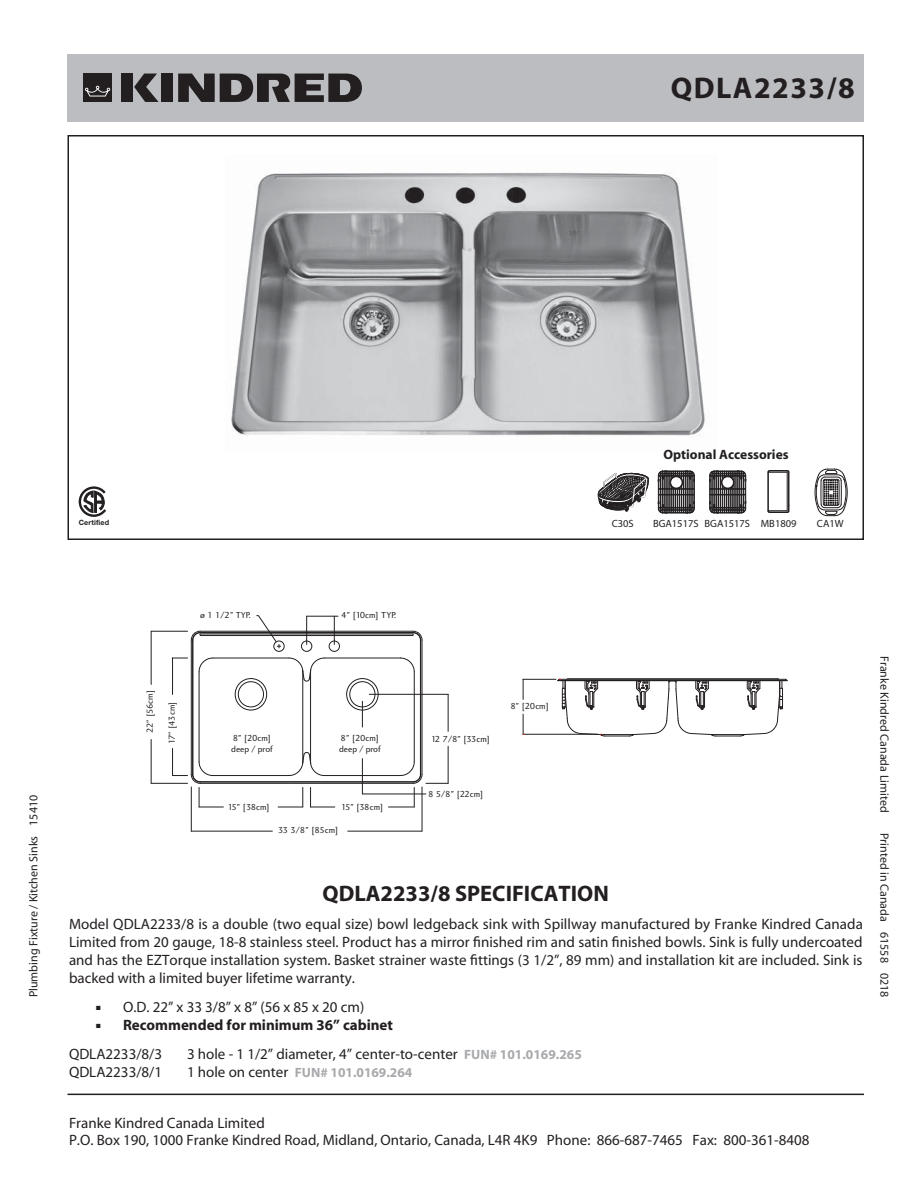
<style>
.page{position:relative;width:918px;height:1188px;background:#fff}
.page>*{position:absolute;margin:0;border:0;box-sizing:border-box;transform-origin:0 0}
.t1{font:700 30px "Myriad";letter-spacing:.05em;color:#231f20}
.t2{font:700 22.5px "Myriad";color:#231f20}
.t3{font:15px/18px "Myriad";color:#231f20;text-align:justify}
.t4{font:700 15px "Myriad";color:#231f20}
.t5{font:700 13.5px "Myriad";color:#a7a9ac}
.t6{font:700 13.5px "Myriad";color:#231f20}
.t7{font:12px "Myriad";color:#231f20}
.t8{font:10.5px "Myriad";color:#231f20}
.t9{font:9px/10.8px "Charlotte Sans Book Plain";color:#231f20}
.t10{font:700 7.2px "Helvetica Neue";letter-spacing:.02em;color:#231f20}
.s1{font-weight:700;font-size:13.5px;color:#a7a9ac}
.s2{font-weight:400;font-size:15px;color:#231f20}
</style>
<div class="page">
<img style="left:231px;top:172px;width:474px;height:264px">
<div style="left:68px;top:135px;width:796px;height:405px;border:2px solid #231f20"></div>
<hr style="left:68px;top:1094px;width:796px;height:1px;background:#231f20">
<div style="left:68px;top:54px;width:796px;height:68px;background:#bbbdc0"></div>
<hr style="left:422px;top:640px;width:1px;height:135px;background:#231f20">
<hr style="left:420px;top:640px;width:1px;height:135px;background:#231f20">
<hr style="left:200px;top:783px;width:213px;height:1px;background:#231f20">
<hr style="left:200px;top:781px;width:213px;height:1px;background:#231f20">
<hr style="left:200px;top:782px;width:213px;height:1px;background:#231f20">
<hr style="left:191px;top:640px;width:1px;height:135px;background:#231f20">
<hr style="left:193px;top:640px;width:1px;height:135px;background:#231f20">
<hr style="left:192px;top:640px;width:1px;height:135px;background:#231f20">
<hr style="left:302px;top:672px;width:1px;height:90px;background:#231f20">
<hr style="left:310px;top:672px;width:1px;height:90px;background:#231f20">
<div style="left:235px;top:678px;width:32px;height:32px;border:1px solid #231f20;border-radius:50%"></div>
<div style="left:346px;top:678px;width:33px;height:32px;border:1px solid #231f20;border-radius:50%"></div>
<svg style="left:198px;top:657px;width:16px;height:16px"></svg>
<hr style="left:213px;top:775px;width:76px;height:1px;background:#231f20">
<hr style="left:199px;top:672px;width:1px;height:90px;background:#231f20">
<hr style="left:213px;top:658px;width:76px;height:1px;background:#231f20">
<svg style="left:400px;top:657px;width:15px;height:16px"></svg>
<hr style="left:324px;top:775px;width:76px;height:1px;background:#231f20">
<hr style="left:414px;top:672px;width:1px;height:90px;background:#231f20">
<hr style="left:324px;top:658px;width:76px;height:1px;background:#231f20">
<div style="left:301px;top:641px;width:11px;height:11px;border:1px solid #231f20;border-radius:50%"></div>
<div style="left:349px;top:681px;width:26px;height:26px;border:1px solid #231f20;border-radius:50%"></div>
<div style="left:238px;top:681px;width:26px;height:26px;border:1px solid #231f20;border-radius:50%"></div>
<div style="left:329px;top:641px;width:11px;height:11px;border:1px solid #231f20;border-radius:50%"></div>
<div style="left:273px;top:641px;width:12px;height:11px;border:1px solid #231f20;border-radius:50%"></div>
<svg style="left:288px;top:657px;width:37px;height:25px"></svg>
<svg style="left:289px;top:752px;width:35px;height:24px"></svg>
<svg style="left:191px;top:615px;width:232px;height:33px"></svg>
<svg style="left:362px;top:701px;width:1px;height:26px"></svg>
<hr style="left:362px;top:759px;width:1px;height:35px;background:#231f20">
<hr style="left:362px;top:794px;width:64px;height:1px;background:#231f20">
<hr style="left:369px;top:694px;width:79px;height:1px;background:#231f20">
<hr style="left:448px;top:694px;width:1px;height:37px;background:#231f20">
<hr style="left:448px;top:746px;width:1px;height:37px;background:#231f20">
<svg style="left:278px;top:787px;width:25px;height:21px"></svg>
<svg style="left:310px;top:787px;width:25px;height:21px"></svg>
<svg style="left:388px;top:761px;width:60px;height:47px"></svg>
<svg style="left:173px;top:658px;width:15px;height:1px"></svg>
<hr style="left:172px;top:658px;width:1px;height:36px;background:#231f20">
<svg style="left:172px;top:748px;width:51px;height:60px"></svg>
<hr style="left:151px;top:631px;width:37px;height:1px;background:#231f20">
<hr style="left:151px;top:783px;width:37px;height:1px;background:#231f20">
<hr style="left:151px;top:631px;width:1px;height:53px;background:#231f20">
<hr style="left:151px;top:739px;width:1px;height:44px;background:#231f20">
<hr style="left:191px;top:787px;width:1px;height:44px;background:#231f20">
<hr style="left:422px;top:787px;width:1px;height:44px;background:#231f20">
<hr style="left:191px;top:831px;width:81px;height:1px;background:#231f20">
<hr style="left:348px;top:831px;width:74px;height:1px;background:#231f20">
<hr style="left:523px;top:679px;width:33px;height:1px;background:#231f20">
<hr style="left:523px;top:734px;width:75px;height:1px;background:#231f20">
<svg style="left:523px;top:679px;width:1px;height:20px"></svg>
<svg style="left:523px;top:714px;width:1px;height:21px"></svg>
<svg style="left:557px;top:678px;width:231px;height:59px"></svg>
<svg style="left:709px;top:470px;width:37px;height:44px;background:#595657"></svg>
<svg style="left:768px;top:470px;width:22px;height:43px"></svg>
<svg style="left:134px;top:74px;width:25px;height:28px"></svg>
<div style="left:161px;top:74px;width:12px;height:28px;background:#231f20"></div>
<svg style="left:178px;top:74px;width:184px;height:28px"></svg>
<div style="left:84px;top:74px;width:28px;height:28px;background:#231f20"></div>
<div style="left:121px;top:74px;width:12px;height:28px;background:#231f20"></div>
<svg style="left:85px;top:86px;width:25px;height:11px"></svg>
<svg style="left:658px;top:470px;width:37px;height:44px;background:#585556"></svg>
<svg style="left:79px;top:486px;width:30px;height:54px"></svg>
<svg style="left:597px;top:472px;width:52px;height:40px"></svg>
<svg style="left:815px;top:469px;width:33px;height:47px"></svg>
<h1 class="t1" style="left:671px;top:76px;width:186px">QDLA2233/8</h1>
<p class="t6" style="left:664px;top:449px;width:127px">Optional Accessories</p>
<p class="t10" style="left:79px;top:520px;width:32px">Certified</p>
<p class="t8" style="left:612px;top:520px;width:24px">C30S</p>
<p class="t8" style="left:653px;top:519px;width:47px">BGA1517S</p>
<p class="t8" style="left:817px;top:519px;width:28px">CA1W</p>
<p class="t8" style="left:705px;top:519px;width:94px">BGA1517S MB1809</p>
<p class="t7" style="left:29px;top:997px;width:204px;rotate:-90deg">Plumbing Fixture / Kitchen Sinks 15410</p>
<p class="t9" style="left:200px;top:609px;width:52px">ø 1 1/2" TYP.</p>
<p class="t9" style="left:341px;top:609px;width:57px">4" [10cm] TYP.</p>
<p class="t9" style="left:144px;top:733px;width:45px;rotate:-90deg">22" [56cm]</p>
<p class="t9" style="left:166px;top:744px;width:44px;rotate:-90deg">17" [43cm]</p>
<p class="t9" style="left:231px;top:733px;width:43px">8" [20cm] deep / prof</p>
<p class="t9" style="left:339px;top:733px;width:43px">8" [20cm] deep / prof</p>
<p class="t9" style="left:228px;top:801px;width:44px">15" [38cm]</p>
<p class="t9" style="left:341px;top:801px;width:44px">15" [38cm]</p>
<p class="t9" style="left:278px;top:824px;width:62px">33 3/8" [85cm]</p>
<p class="t9" style="left:431px;top:734px;width:61px">12 7/8" [33cm]</p>
<p class="t9" style="left:428px;top:788px;width:57px">8 5/8" [22cm]</p>
<p class="t9" style="left:510px;top:700px;width:40px">8" [20cm]</p>
<h2 class="t2" style="left:323px;top:885px;width:288px">QDLA2233/8 SPECIFICATION</h2>
<p class="t3" style="left:69px;top:916px;width:795px">Model QDLA2233/8 is a double (two equal size) bowl ledgeback sink with Spillway manufactured by Franke Kindred Canada Limited from 20 gauge, 18-8 stainless steel. Product has a mirror finished rim and satin finished bowls. Sink is fully undercoated and has the EZTorque installation system. Basket strainer waste fittings (3 1/2”, 89 mm) and installation kit are included. Sink is backed with a limited buyer lifetime warranty.</p>
<p class="t3" style="left:123px;top:999px;width:243px">O.D. 22” x 33 3/8” x 8” (56 x 85 x 20 cm)</p>
<p class="t4" style="left:123px;top:1020px;width:272px">Recommended for minimum 36” cabinet</p>
<p class="t3" style="left:69px;top:1046px;width:95px">QDLA2233/8/3</p>
<p class="t3" style="left:187px;top:1046px;width:396px">3 hole - 1 1/2” diameter, 4” center-to-center <span class="s1">FUN# 101.0169.265</span></p>
<p class="t3" style="left:69px;top:1064px;width:95px">QDLA2233/8/1</p>
<p class="t5" style="left:187px;top:1067px;width:227px"><span class="s2">1 hole on center</span> FUN# 101.0169.264</p>
<p class="t3" style="left:69px;top:1116px;width:742px;line-height:16.5px">Franke Kindred Canada Limited<br>P.O. Box 190, 1000 Franke Kindred Road, Midland, Ontario, Canada, L4R 4K9 Phone: 866-687-7465 Fax: 800-361-8408</p>
<p class="t7" style="left:889px;top:656px;width:158px;rotate:90deg">Franke Kindred Canada Limited</p>
<p class="t7" style="left:889px;top:833px;width:166px;rotate:90deg">Printed in Canada 61558 0218</p>
</div>
